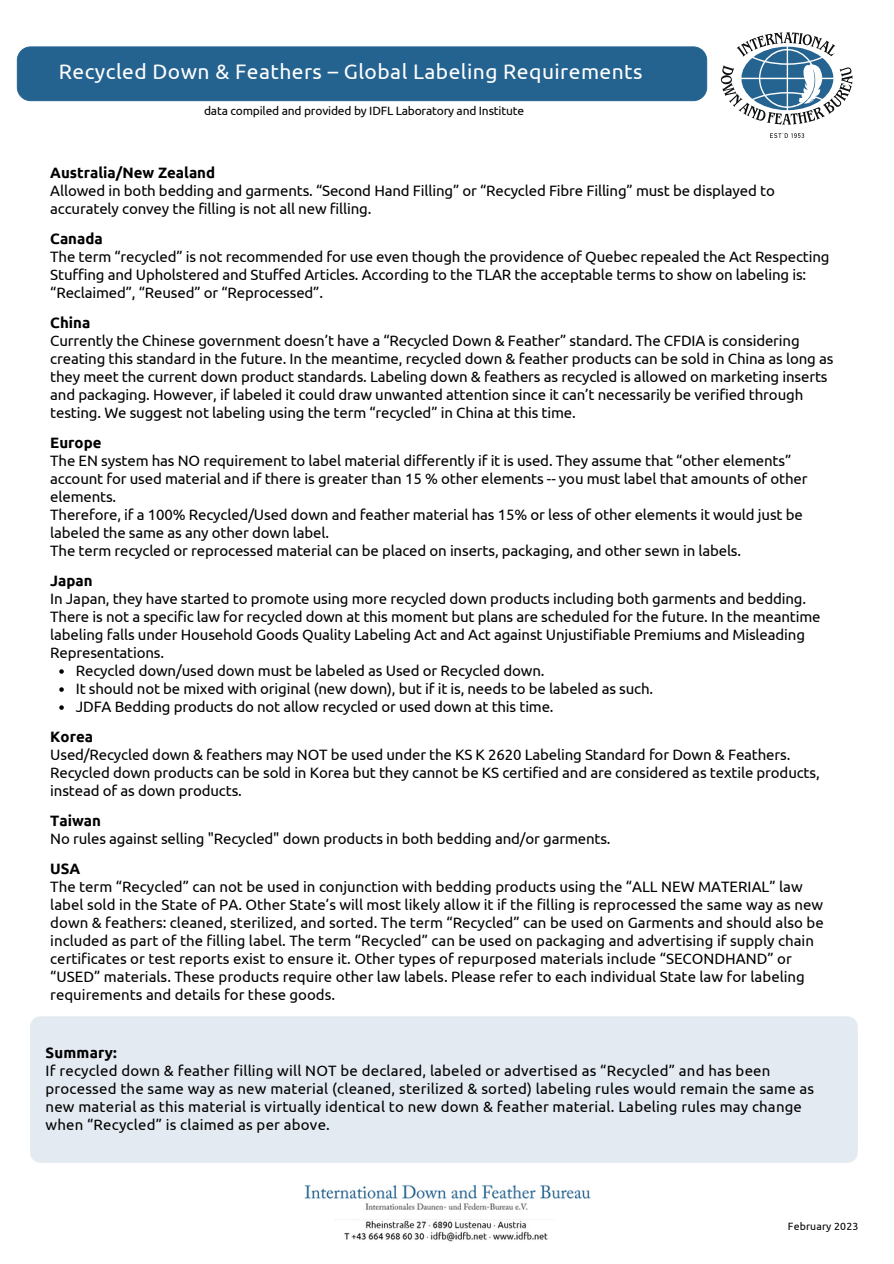
<style>
.page{position:relative;width:894px;height:1264px;background:#fff}
.page>*{position:absolute;margin:0;border:0;box-sizing:border-box;transform-origin:0 0}
.t1{font:21px "Ubuntu";letter-spacing:.02em;color:#fff}
.t2{font:15px/18px "Ubuntu";letter-spacing:-.01em;color:#000}
.t3{font:15px/18px "Ubuntu";letter-spacing:.01em;color:#000}
.t4{font:700 15px "Ubuntu";color:#000}
.t5{font:12px "Ubuntu";letter-spacing:-.015em;color:#000}
.t6{font:10.5px "Ubuntu";letter-spacing:.015em;color:#000}
</style>
<div class="page">
<img style="left:304px;top:1184px;width:287px;height:15px">
<img style="left:365px;top:1203px;width:163px;height:7px">
<img style="left:335px;top:1219px;width:217px;height:23px">
<div style="left:17px;top:47px;width:689px;height:54px;background:#246390;border-radius:13px"></div>
<div style="left:17px;top:47px;width:689px;height:54px;border:1px solid #246390;border-radius:13px"></div>
<svg style="left:720px;top:32px;width:132px;height:92px"></svg>
<svg style="left:770px;top:133px;width:34px;height:5px"></svg>
<svg style="left:59px;top:669px;width:5px;height:4px"></svg>
<svg style="left:59px;top:687px;width:5px;height:4px"></svg>
<svg style="left:59px;top:705px;width:5px;height:4px"></svg>
<h1 class="t1" style="left:59px;top:60px;width:585px">Recycled Down &amp; Feathers – Global Labeling Requirements</h1>
<p class="t5" style="left:204px;top:104px;width:321px">data compiled and provided by IDFL Laboratory and Institute</p>
<p class="t4" style="left:50px;top:164px;width:166px">Australia/New Zealand</p>
<p class="t2" style="left:50px;top:181px;width:725px">Allowed in both bedding and garments. “Second Hand Filling” or “Recycled Fibre Filling” must be displayed to accurately convey the filling is not all new filling.</p>
<p class="t4" style="left:50px;top:230px;width:54px">Canada</p>
<p class="t2" style="left:50px;top:247px;width:780px">The term “recycled” is not recommended for use even though the providence of Quebec repealed the Act Respecting<br>Stuffing and Upholstered and Stuffed Articles. According to the TLAR the acceptable terms to show on labeling is: “Reclaimed”, “Reused” or “Reprocessed”.</p>
<p class="t4" style="left:50px;top:314px;width:42px">China</p>
<p class="t2" style="left:50px;top:331px;width:784px">Currently the Chinese government doesn’t have a “Recycled Down &amp; Feather” standard. The CFDIA is considering creating this standard in the future. In the meantime, recycled down &amp; feather products can be sold in China as long as they meet the current down product standards. Labeling down &amp; feathers as recycled is allowed on marketing inserts and packaging. However, if labeled it could draw unwanted attention since it can’t necessarily be verified through testing. We suggest not labeling using the term “recycled” in China at this time.</p>
<p class="t4" style="left:50px;top:434px;width:53px">Europe</p>
<p class="t2" style="left:50px;top:451px;width:758px">The EN system has NO requirement to label material differently if it is used. They assume that “other elements” account for used material and if there is greater than 15 % other elements -- you must label that amounts of other elements.<br>Therefore, if a 100% Recycled/Used down and feather material has 15% or less of other elements it would just be labeled the same as any other down label.<br>The term recycled or reprocessed material can be placed on inserts, packaging, and other sewn in labels.</p>
<p class="t4" style="left:50px;top:572px;width:44px">Japan</p>
<p class="t2" style="left:50px;top:589px;width:771px">In Japan, they have started to promote using more recycled down products including both garments and bedding.<br>There is not a specific law for recycled down at this moment but plans are scheduled for the future. In the meantime labeling falls under Household Goods Quality Labeling Act and Act against Unjustifiable Premiums and Misleading Representations.</p>
<p class="t2" style="left:76px;top:661px;width:578px">Recycled down/used down must be labeled as Used or Recycled down.<br>It should not be mixed with original (new down), but if it is, needs to be labeled as such.<br>JDFA Bedding products do not allow recycled or used down at this time.</p>
<p class="t4" style="left:50px;top:728px;width:44px">Korea</p>
<p class="t2" style="left:50px;top:745px;width:770px">Used/Recycled down &amp; feathers may NOT be used under the KS K 2620 Labeling Standard for Down &amp; Feathers.<br>Recycled down products can be sold in Korea but they cannot be KS certified and are considered as textile products, instead of as down products.</p>
<p class="t4" style="left:50px;top:812px;width:52px">Taiwan</p>
<p class="t2" style="left:50px;top:829px;width:561px">No rules against selling "Recycled" down products in both bedding and/or garments.</p>
<p class="t4" style="left:50px;top:859px;width:32px">USA</p>
<p class="t2" style="left:50px;top:877px;width:774px">The term “Recycled” can not be used in conjunction with bedding products using the “ALL NEW MATERIAL” law label sold in the State of PA. Other State’s will most likely allow it if the filling is reprocessed the same way as new down &amp; feathers: cleaned, sterilized, and sorted. The term “Recycled” can be used on Garments and should also be included as part of the filling label. The term “Recycled” can be used on packaging and advertising if supply chain certificates or test reports exist to ensure it. Other types of repurposed materials include “SECONDHAND” or “USED” materials. These products require other law labels. Please refer to each individual State law for labeling requirements and details for these goods.</p>
<p class="t4" style="left:46px;top:1043px;width:73px">Summary:</p>
<p class="t3" style="left:46px;top:1061px;width:770px">If recycled down &amp; feather filling will NOT be declared, labeled or advertised as “Recycled” and has been processed the same way as new material (cleaned, sterilized &amp; sorted) labeling rules would remain the same as new material as this material is virtually identical to new down &amp; feather material. Labeling rules may change when “Recycled” is claimed as per above.</p>
<p class="t6" style="left:787px;top:1220px;width:72px">February 2023</p>
</div>
